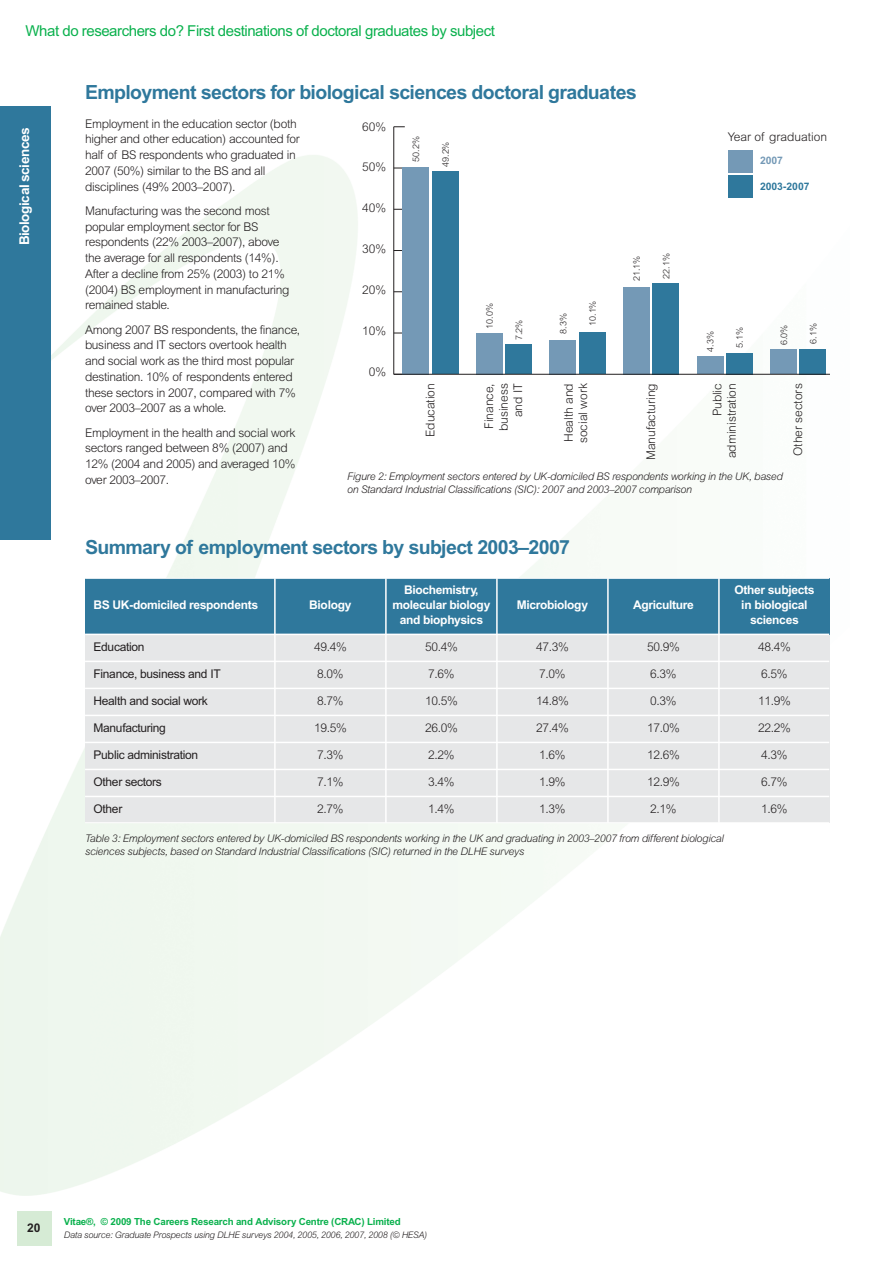
<style>
.page{position:relative;width:893px;height:1263px;background:#fff}
.page>*{position:absolute;margin:0;border:0;box-sizing:border-box;transform-origin:0 0}
.t1{font:700 19.5px "Arial";letter-spacing:-.03em;color:#2f789c}
.t2{font:15px "Arial";letter-spacing:-.03em;color:#0ab14d}
.t3{font:700 13.5px "Arial";letter-spacing:-.03em;color:#fff}
.t4{font:300 12px/15.8px "Arial";letter-spacing:-.025em;color:#231f20}
.t5{font:700 12px/15px "Arial";letter-spacing:-.025em;color:#fff;text-align:center}
.t6{font:300 12px/14.4px "Arial";color:#231f20;text-align:right}
.t7{font:12px "Arial";letter-spacing:-.025em;color:#231f20}
.t8{font:700 12px "Arial";color:#231f20}
.t9{font:italic 300 10.5px/13.5px "Arial";letter-spacing:-.025em;color:#231f20}
.t10{font:700 10.35px "Arial";color:#2f789c}
.t11{font:700 10.35px "Arial";color:#7499b6}
.t12{font:700 9.75px "Arial";letter-spacing:-.015em;color:#0ab14d}
.t13{font:italic 300 9px "Arial";letter-spacing:-.025em;color:#231f20}
.t14{font:300 9px "Arial";letter-spacing:-.005em;color:#231f20}
</style>
<div class="page">
<img style="left:0;top:128px;width:830px;height:1068px">
<div style="left:17px;top:1212px;width:34px;height:34px;background:#d6ebd5"></div>
<div style="left:0;top:106px;width:51px;height:434px;background:#2f789c"></div>
<div style="left:728px;top:175px;width:25px;height:23px;background:#2f789c"></div>
<div style="left:728px;top:150px;width:25px;height:22px;background:#7499b6"></div>
<hr style="left:393px;top:127px;width:1px;height:247px;background:#231f20">
<div style="left:432px;top:171px;width:26px;height:203px;background:#2f789c"></div>
<div style="left:506px;top:345px;width:26px;height:29px;background:#2f789c"></div>
<div style="left:579px;top:333px;width:27px;height:41px;background:#2f789c"></div>
<div style="left:653px;top:283px;width:26px;height:91px;background:#2f789c"></div>
<div style="left:726px;top:353px;width:27px;height:21px;background:#2f789c"></div>
<div style="left:800px;top:349px;width:26px;height:25px;background:#2f789c"></div>
<div style="left:403px;top:167px;width:26px;height:207px;background:#7499b6"></div>
<div style="left:476px;top:333px;width:27px;height:41px;background:#7499b6"></div>
<div style="left:550px;top:340px;width:26px;height:34px;background:#7499b6"></div>
<div style="left:623px;top:287px;width:27px;height:87px;background:#7499b6"></div>
<div style="left:697px;top:356px;width:26px;height:18px;background:#7499b6"></div>
<div style="left:770px;top:349px;width:27px;height:25px;background:#7499b6"></div>
<hr style="left:394px;top:374px;width:435px;height:1px;background:#231f20">
<div style="left:85px;top:578px;width:744px;height:245px;background:#e6e7e8"></div>
<div style="left:85px;top:578px;width:190px;height:56px;background:#2f789c"></div>
<div style="left:275px;top:578px;width:111px;height:56px;background:#2f789c"></div>
<div style="left:386px;top:578px;width:111px;height:56px;background:#2f789c"></div>
<div style="left:497px;top:578px;width:111px;height:56px;background:#2f789c"></div>
<div style="left:608px;top:578px;width:111px;height:56px;background:#2f789c"></div>
<div style="left:719px;top:578px;width:110px;height:56px;background:#2f789c"></div>
<hr style="left:274px;top:578px;width:2px;height:245px;background:#fff">
<hr style="left:385px;top:578px;width:2px;height:245px;background:#fff">
<hr style="left:496px;top:578px;width:2px;height:245px;background:#fff">
<hr style="left:607px;top:578px;width:2px;height:245px;background:#fff">
<hr style="left:718px;top:578px;width:2px;height:245px;background:#fff">
<hr style="left:85px;top:578px;width:744px;height:1px;background:#fff">
<hr style="left:85px;top:634px;width:744px;height:1px;background:#fff">
<hr style="left:85px;top:661px;width:744px;height:1px;background:#fff">
<hr style="left:85px;top:688px;width:744px;height:1px;background:#fff">
<hr style="left:85px;top:715px;width:744px;height:1px;background:#fff">
<hr style="left:85px;top:742px;width:744px;height:1px;background:#fff">
<hr style="left:85px;top:769px;width:744px;height:1px;background:#fff">
<hr style="left:85px;top:796px;width:744px;height:1px;background:#fff">
<hr style="left:85px;top:822px;width:744px;height:1px;background:#fff">
<p class="t2" style="left:26px;top:26px;width:471px">What do researchers do? First destinations of doctoral graduates by subject</p>
<p class="t3" style="left:19px;top:245px;width:119px;rotate:-90deg">Biological sciences</p>
<h1 class="t1" style="left:85px;top:85px;width:553px">Employment sectors for biological sciences doctoral graduates</h1>
<p class="t4" style="left:85px;top:117px;width:216px">Employment in the education sector (both higher and other education) accounted for half of BS respondents who graduated in 2007 (50%) similar to the BS and all disciplines (49% 2003–2007).</p>
<p class="t4" style="left:85px;top:204px;width:206px">Manufacturing was the second most popular employment sector for BS respondents (22% 2003–2007), above the average for all respondents (14%).<br>After a decline from 25% (2003) to 21% (2004) BS employment in manufacturing remained stable.</p>
<p class="t4" style="left:85px;top:323px;width:217px">Among 2007 BS respondents, the finance, business and IT sectors overtook health and social work as the third most popular destination. 10% of respondents entered these sectors in 2007, compared with 7% over 2003–2007 as a whole.</p>
<p class="t4" style="left:85px;top:426px;width:212px">Employment in the health and social work sectors ranged between 8% (2007) and<br>12% (2004 and 2005) and averaged 10% over 2003–2007.</p>
<p class="t4" style="left:362px;top:120px;width:26px">60%</p>
<p class="t4" style="left:362px;top:161px;width:26px">50%</p>
<p class="t4" style="left:362px;top:201px;width:26px">40%</p>
<p class="t4" style="left:362px;top:242px;width:26px">30%</p>
<p class="t4" style="left:362px;top:283px;width:26px">20%</p>
<p class="t4" style="left:362px;top:324px;width:26px">10%</p>
<p class="t4" style="left:369px;top:365px;width:19px">0%</p>
<p class="t14" style="left:413px;top:162px;width:27px;rotate:-90deg">50.2%</p>
<p class="t14" style="left:442px;top:167px;width:27px;rotate:-90deg">49.2%</p>
<p class="t6" style="left:424px;top:437px;width:55px;rotate:-90deg">Education</p>
<p class="t14" style="left:486px;top:329px;width:27px;rotate:-90deg">10.0%</p>
<p class="t14" style="left:560px;top:334px;width:22px;rotate:-90deg">8.3%</p>
<p class="t14" style="left:516px;top:340px;width:22px;rotate:-90deg">7.2%</p>
<p class="t14" style="left:589px;top:326px;width:27px;rotate:-90deg">10.1%</p>
<p class="t6" style="left:483px;top:431px;width:49px;rotate:-90deg">Finance, business and IT</p>
<p class="t6" style="left:563px;top:443px;width:61px;text-align:left;rotate:-90deg">Health and social work</p>
<p class="t14" style="left:633px;top:281px;width:27px;rotate:-90deg">21.1%</p>
<p class="t14" style="left:663px;top:279px;width:27px;rotate:-90deg">22.1%</p>
<p class="t6" style="left:645px;top:460px;width:78px;rotate:-90deg">Manufacturing</p>
<p class="t6" style="left:728px;top:130px;width:101px">Year of graduation</p>
<p class="t11" style="left:760px;top:157px;width:25px">2007</p>
<p class="t10" style="left:760px;top:183px;width:51px">2003-2007</p>
<p class="t14" style="left:736px;top:348px;width:22px;rotate:-90deg">5.1%</p>
<p class="t14" style="left:810px;top:343px;width:22px;rotate:-90deg">6.1%</p>
<p class="t14" style="left:707px;top:351px;width:22px;rotate:-90deg">4.3%</p>
<p class="t14" style="left:781px;top:345px;width:22px;rotate:-90deg">6.0%</p>
<p class="t6" style="left:711px;top:458px;width:76px;rotate:-90deg">Public administration</p>
<p class="t6" style="left:792px;top:456px;width:74px;rotate:-90deg">Other sectors</p>
<p class="t9" style="left:347px;top:470px;width:437px">Figure 2: Employment sectors entered by UK-domiciled BS respondents working in the UK, based on Standard Industrial Classifications (SIC): 2007 and 2003–2007 comparison</p>
<h1 class="t1" style="left:85px;top:540px;width:487px">Summary of employment sectors by subject 2003–2007</h1>
<p class="t5" style="left:94px;top:598px;width:166px">BS UK-domiciled respondents</p>
<p class="t5" style="left:309px;top:598px;width:44px">Biology</p>
<p class="t5" style="left:392px;top:583px;width:99px">Biochemistry, molecular biology and biophysics</p>
<p class="t5" style="left:517px;top:598px;width:73px">Microbiology</p>
<p class="t5" style="left:633px;top:598px;width:62px">Agriculture</p>
<p class="t5" style="left:734px;top:583px;width:81px">Other subjects in biological sciences</p>
<p class="t7" style="left:94px;top:642px;width:52px">Education</p>
<p class="t4" style="left:314px;top:640px;width:34px">49.4%</p>
<p class="t4" style="left:425px;top:640px;width:34px">50.4%</p>
<p class="t4" style="left:536px;top:640px;width:34px">47.3%</p>
<p class="t4" style="left:647px;top:640px;width:34px">50.9%</p>
<p class="t4" style="left:758px;top:640px;width:34px">48.4%</p>
<p class="t7" style="left:94px;top:669px;width:129px">Finance, business and IT</p>
<p class="t4" style="left:317px;top:667px;width:28px">8.0%</p>
<p class="t4" style="left:428px;top:667px;width:28px">7.6%</p>
<p class="t4" style="left:539px;top:667px;width:28px">7.0%</p>
<p class="t4" style="left:650px;top:667px;width:28px">6.3%</p>
<p class="t4" style="left:761px;top:667px;width:28px">6.5%</p>
<p class="t7" style="left:94px;top:696px;width:116px">Health and social work</p>
<p class="t4" style="left:317px;top:694px;width:28px">8.7%</p>
<p class="t4" style="left:425px;top:694px;width:34px">10.5%</p>
<p class="t4" style="left:536px;top:694px;width:34px">14.8%</p>
<p class="t4" style="left:650px;top:694px;width:28px">0.3%</p>
<p class="t4" style="left:758px;top:694px;width:34px">11.9%</p>
<p class="t7" style="left:94px;top:723px;width:74px">Manufacturing</p>
<p class="t4" style="left:314px;top:721px;width:34px">19.5%</p>
<p class="t4" style="left:425px;top:721px;width:34px">26.0%</p>
<p class="t4" style="left:536px;top:721px;width:34px">27.4%</p>
<p class="t4" style="left:647px;top:721px;width:34px">17.0%</p>
<p class="t4" style="left:758px;top:721px;width:34px">22.2%</p>
<p class="t7" style="left:94px;top:750px;width:106px">Public administration</p>
<p class="t4" style="left:317px;top:748px;width:28px">7.3%</p>
<p class="t4" style="left:428px;top:748px;width:28px">2.2%</p>
<p class="t4" style="left:539px;top:748px;width:28px">1.6%</p>
<p class="t4" style="left:647px;top:748px;width:34px">12.6%</p>
<p class="t4" style="left:761px;top:748px;width:28px">4.3%</p>
<p class="t7" style="left:94px;top:777px;width:70px">Other sectors</p>
<p class="t4" style="left:317px;top:775px;width:28px">7.1%</p>
<p class="t4" style="left:428px;top:775px;width:28px">3.4%</p>
<p class="t4" style="left:539px;top:775px;width:28px">1.9%</p>
<p class="t4" style="left:647px;top:775px;width:34px">12.9%</p>
<p class="t4" style="left:761px;top:775px;width:28px">6.7%</p>
<p class="t7" style="left:94px;top:804px;width:30px">Other</p>
<p class="t4" style="left:317px;top:802px;width:28px">2.7%</p>
<p class="t4" style="left:428px;top:802px;width:28px">1.4%</p>
<p class="t4" style="left:539px;top:802px;width:28px">1.3%</p>
<p class="t4" style="left:650px;top:802px;width:28px">2.1%</p>
<p class="t4" style="left:761px;top:802px;width:28px">1.6%</p>
<p class="t9" style="left:85px;top:832px;width:640px">Table 3: Employment sectors entered by UK-domiciled BS respondents working in the UK and graduating in 2003–2007 from different biological sciences subjects, based on Standard Industrial Classifications (SIC) returned in the DLHE surveys</p>
<p class="t8" style="left:27px;top:1223px;width:15px">20</p>
<p class="t12" style="left:64px;top:1218px;width:339px">Vitae®, © 2009 The Careers Research and Advisory Centre (CRAC) Limited</p>
<p class="t13" style="left:64px;top:1231px;width:365px">Data source: Graduate Prospects using DLHE surveys 2004, 2005, 2006, 2007, 2008 (© HESA)</p>
</div>
